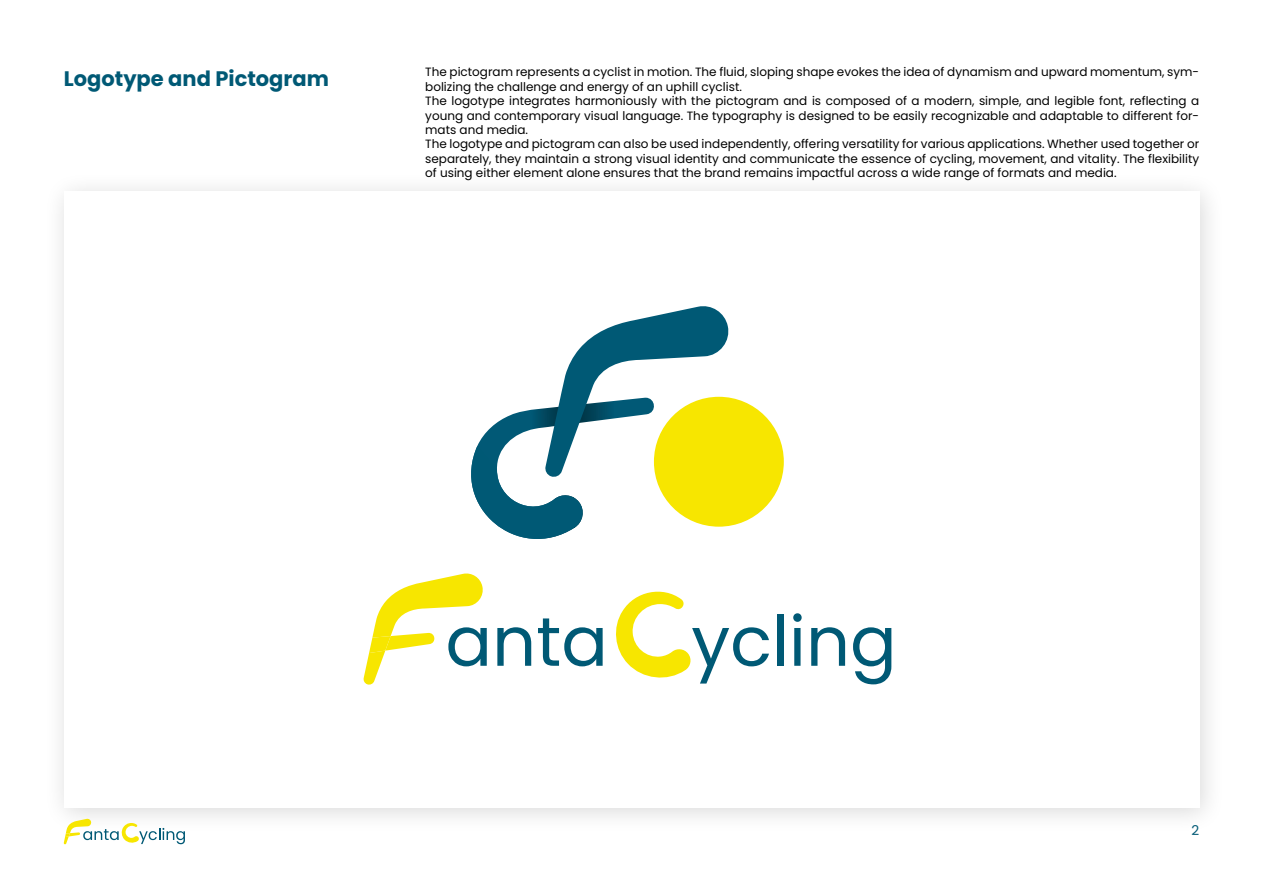
<style>
.page{position:relative;width:1263px;height:893px;background:#fff}
.page>*{position:absolute;margin:0;border:0;box-sizing:border-box;transform-origin:0 0}
.t1{font:700 21px "Poppins";color:#005975}
.t2{font:13.5px "Poppins";color:#005975}
.t3{font:12px/14.4px "Poppins";color:#000;text-align:justify}
</style>
<div class="page">
<div style="left:44px;top:171px;width:1181px;height:663px;background:#000;opacity:.15"></div>
<div style="left:64px;top:191px;width:1135px;height:617px;background:#fff"></div>
<svg style="left:64px;top:818px;width:121px;height:26px"></svg>
<div style="left:654px;top:397px;width:130px;height:130px;background:#f7e600;border-radius:50%"></div>
<svg style="left:471px;top:306px;width:260px;height:233px"></svg>
<svg style="left:497px;top:627px;width:34px;height:39px"></svg>
<svg style="left:538px;top:618px;width:65px;height:48px"></svg>
<div style="left:777px;top:615px;width:6px;height:51px;background:#005975"></div>
<svg style="left:793px;top:613px;width:9px;height:53px"></svg>
<svg style="left:811px;top:627px;width:34px;height:39px"></svg>
<svg style="left:853px;top:627px;width:38px;height:57px"></svg>
<svg style="left:616px;top:591px;width:153px;height:93px"></svg>
<svg style="left:363px;top:573px;width:124px;height:112px"></svg>
<p class="t1" style="left:64px;top:66px;width:267px">Logotype and Pictogram</p>
<p class="t3" style="left:425px;top:65px;width:775px">The pictogram represents a cyclist in motion. The fluid, sloping shape evokes the idea of dynamism and upward momentum, sym&shy;bolizing the challenge and energy of an uphill cyclist.</p>
<p class="t3" style="left:425px;top:94px;width:775px">The logotype integrates harmoniously with the pictogram and is composed of a modern, simple, and legible font, reflecting a young and contemporary visual language. The typography is designed to be easily recognizable and adaptable to different for&shy;mats and media.</p>
<p class="t3" style="left:425px;top:137px;width:775px">The logotype and pictogram can also be used independently, offering versatility for various applications. Whether used together or separately, they maintain a strong visual identity and communicate the essence of cycling, movement, and vitality. The flexibility of using either element alone ensures that the brand remains impactful across a wide range of formats and media.</p>
<p class="t2" style="left:1191px;top:822px;width:9px">2</p>
</div>
